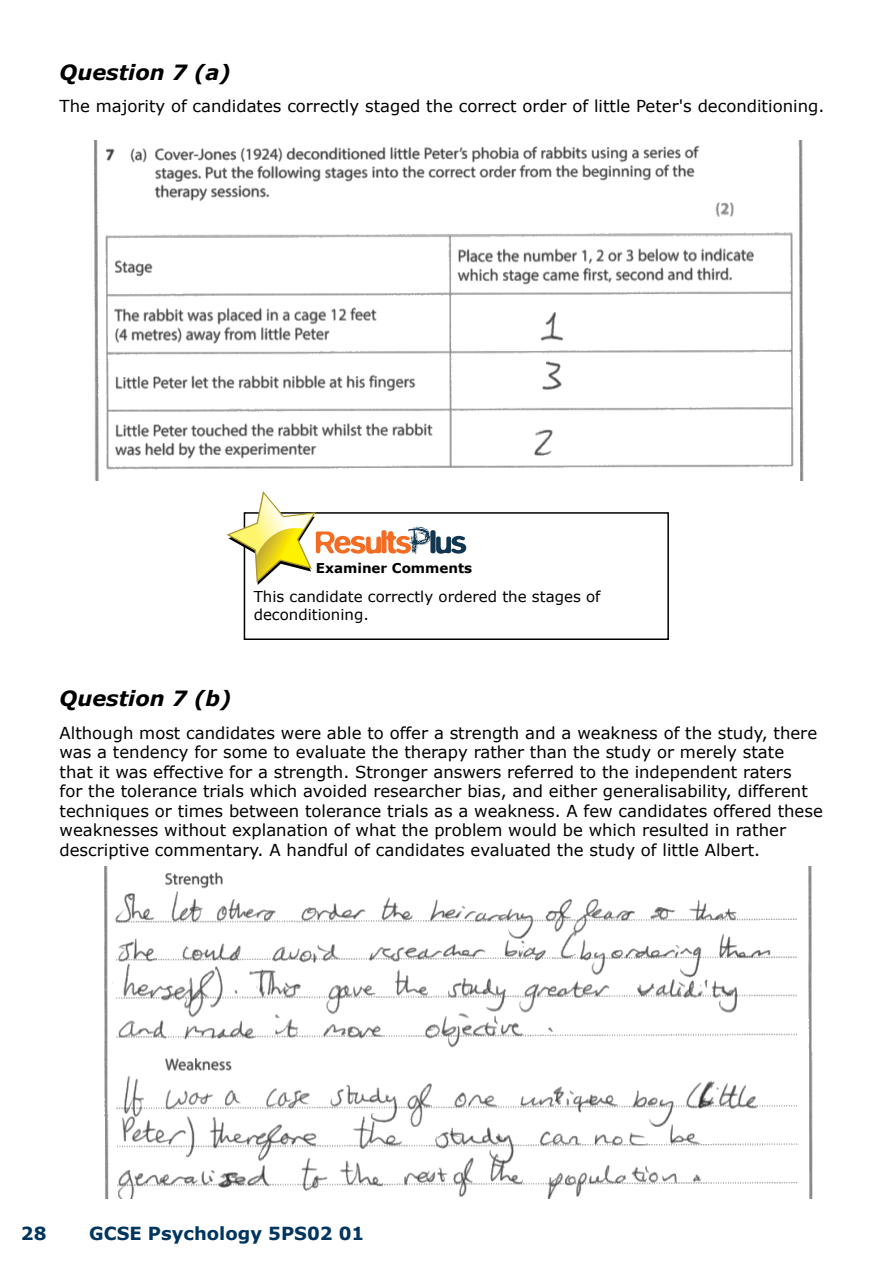
<style>
.page{position:relative;width:893px;height:1263px;background:#fff}
.page>*{position:absolute;margin:0;border:0;box-sizing:border-box;transform-origin:0 0}
.t1{font:italic 700 21px "Verdana";color:#000}
.t2{font:700 18px "Verdana";color:#00355f}
.t3{font:16.5px/19.5px "Verdana";color:#000}
.t4{font:15px/18px "Verdana";color:#000}
.t5{font:700 13.5px "Verdana";color:#000}
</style>
<div class="page">
<div style="left:244px;top:512px;width:425px;height:128px;border:2px solid #000"></div>
<svg style="left:226px;top:491px;width:240px;height:94px"></svg>
<img style="left:94px;top:140px;width:710px;height:340px">
<img style="left:104px;top:867px;width:709px;height:331px">
<p class="t1" style="left:60px;top:57px;width:173px">Question 7 (a)</p>
<p class="t3" style="left:60px;top:96px;width:766px">The majority of candidates correctly staged the correct order of little Peter's deconditioning.</p>
<p class="t5" style="left:316px;top:558px;width:158px">Examiner Comments</p>
<p class="t4" style="left:254px;top:587px;width:348px">This candidate correctly ordered the stages of deconditioning.</p>
<p class="t1" style="left:60px;top:684px;width:174px">Question 7 (b)</p>
<p class="t3" style="left:60px;top:723px;width:765px">Although most candidates were able to offer a strength and a weakness of the study, there was a tendency for some to evaluate the therapy rather than the study or merely state<br>that it was effective for a strength. Stronger answers referred to the independent raters<br>for the tolerance trials which avoided researcher bias, and either generalisability, different techniques or times between tolerance trials as a weakness. A few candidates offered these weaknesses without explanation of what the problem would be which resulted in rather descriptive commentary. A handful of candidates evaluated the study of little Albert.</p>
<p class="t2" style="left:21px;top:1221px;width:27px">28</p>
<p class="t2" style="left:89px;top:1221px;width:277px">GCSE Psychology 5PS02 01</p>
</div>
